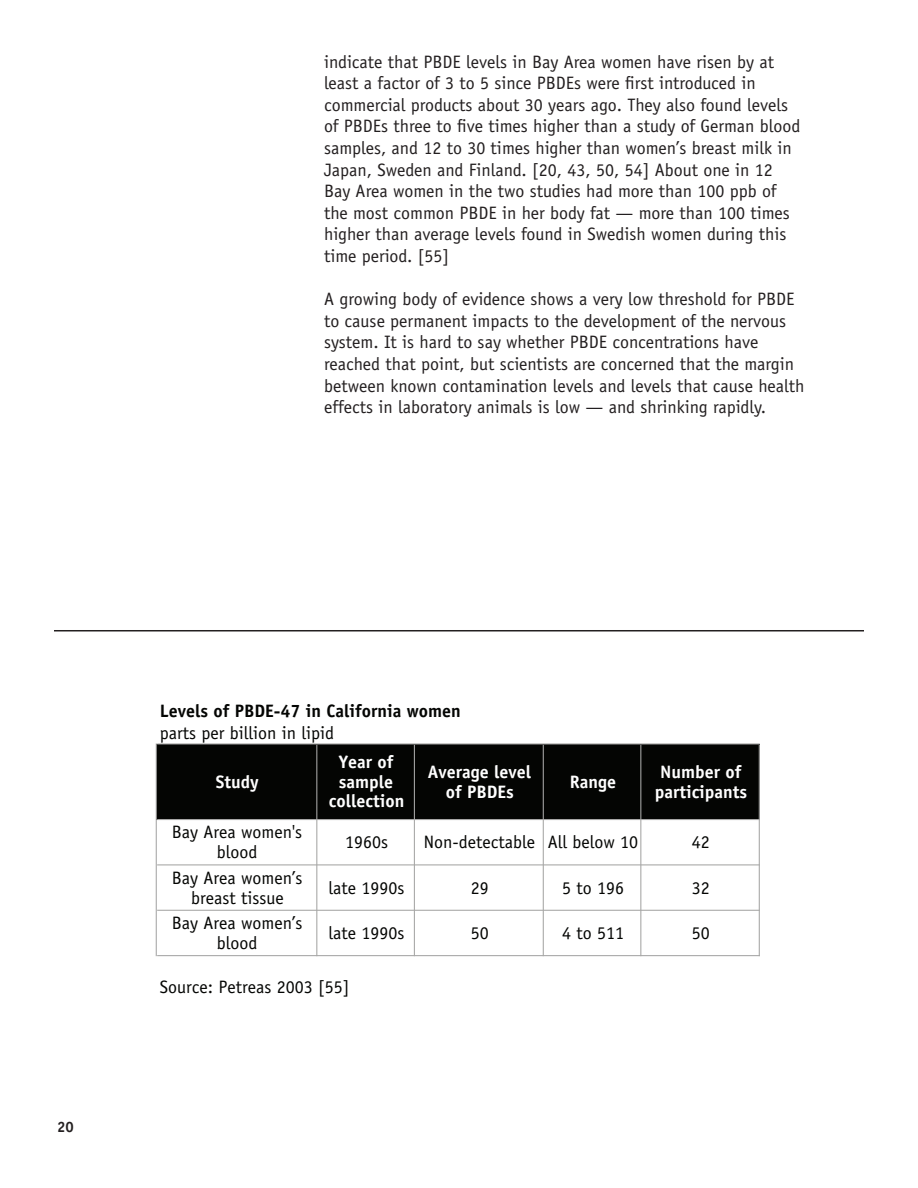
<style>
.page{position:relative;width:918px;height:1188px;background:#fff}
.page>*{position:absolute;margin:0;border:0;box-sizing:border-box;transform-origin:0 0}
.t1{font:18px/21.6px "Officina Sans";color:#231f20}
.t2{font:18px/19.8px "Officina Sans";color:#040503;text-align:center}
.t3{font:700 18px/19.8px "Officina Sans";color:#fff;text-align:center}
.t4{font:700 18px "Officina Sans";color:#040503}
.t5{font:700 15px "Officina Sans";color:#231f20}
</style>
<div class="page">
<div style="left:156px;top:744px;width:603px;height:76px;background:#040503"></div>
<hr style="left:156px;top:743px;width:1px;height:213px;background:#a7a7a6">
<hr style="left:316px;top:745px;width:1px;height:211px;background:#a7a7a6">
<hr style="left:414px;top:745px;width:1px;height:211px;background:#a7a7a6">
<hr style="left:543px;top:745px;width:1px;height:211px;background:#a7a7a6">
<hr style="left:640px;top:745px;width:1px;height:211px;background:#a7a7a6">
<hr style="left:759px;top:745px;width:1px;height:211px;background:#a7a7a6">
<hr style="left:157px;top:743px;width:603px;height:1px;background:#a7a7a6">
<hr style="left:157px;top:819px;width:603px;height:1px;background:#a7a7a6">
<hr style="left:157px;top:864px;width:603px;height:1px;background:#a7a7a6">
<hr style="left:157px;top:910px;width:603px;height:1px;background:#a7a7a6">
<hr style="left:157px;top:955px;width:603px;height:1px;background:#a7a7a6">
<hr style="left:54px;top:630px;width:810px;height:1px;background:#231f20">
<p class="t1" style="left:324px;top:51px;width:478px">indicate that PBDE levels in Bay Area women have risen by at least a factor of 3 to 5 since PBDEs were first introduced in commercial products about 30 years ago. They also found levels of PBDEs three to five times higher than a study of German blood samples, and 12 to 30 times higher than women’s breast milk in Japan, Sweden and Finland. [20, 43, 50, 54] About one in 12<br>Bay Area women in the two studies had more than 100 ppb of the most common PBDE in her body fat — more than 100 times higher than average levels found in Swedish women during this time period. [55]</p>
<p class="t1" style="left:324px;top:288px;width:482px">A growing body of evidence shows a very low threshold for PBDE to cause permanent impacts to the development of the nervous system. It is hard to say whether PBDE concentrations have reached that point, but scientists are concerned that the margin between known contamination levels and levels that cause health effects in laboratory animals is low — and shrinking rapidly.</p>
<p class="t5" style="left:57px;top:1118px;width:18px">20</p>
<p class="t4" style="left:160px;top:700px;width:302px">Levels of PBDE-47 in California women</p>
<p class="t2" style="left:160px;top:723px;width:176px">parts per billion in lipid</p>
<p class="t3" style="left:216px;top:771px;width:44px">Study</p>
<p class="t3" style="left:329px;top:752px;width:77px">Year of sample collection</p>
<p class="t3" style="left:428px;top:762px;width:105px">Average level of PBDEs</p>
<p class="t3" style="left:570px;top:771px;width:48px">Range</p>
<p class="t3" style="left:655px;top:762px;width:94px">Number of participants</p>
<p class="t2" style="left:172px;top:822px;width:132px">Bay Area women's blood</p>
<p class="t2" style="left:345px;top:832px;width:45px">1960s</p>
<p class="t2" style="left:424px;top:832px;width:216px">Non-detectable All below 10</p>
<p class="t2" style="left:692px;top:832px;width:20px">42</p>
<p class="t2" style="left:172px;top:868px;width:132px">Bay Area women’s breast tissue</p>
<p class="t2" style="left:329px;top:878px;width:77px">late 1990s</p>
<p class="t2" style="left:471px;top:878px;width:20px">29</p>
<p class="t2" style="left:562px;top:878px;width:63px">5 to 196</p>
<p class="t2" style="left:692px;top:878px;width:20px">32</p>
<p class="t2" style="left:172px;top:913px;width:132px">Bay Area women’s blood</p>
<p class="t2" style="left:329px;top:923px;width:77px">late 1990s</p>
<p class="t2" style="left:471px;top:923px;width:20px">50</p>
<p class="t2" style="left:562px;top:923px;width:63px">4 to 511</p>
<p class="t2" style="left:692px;top:923px;width:20px">50</p>
<p class="t2" style="left:160px;top:977px;width:191px">Source: Petreas 2003 [55]</p>
</div>
